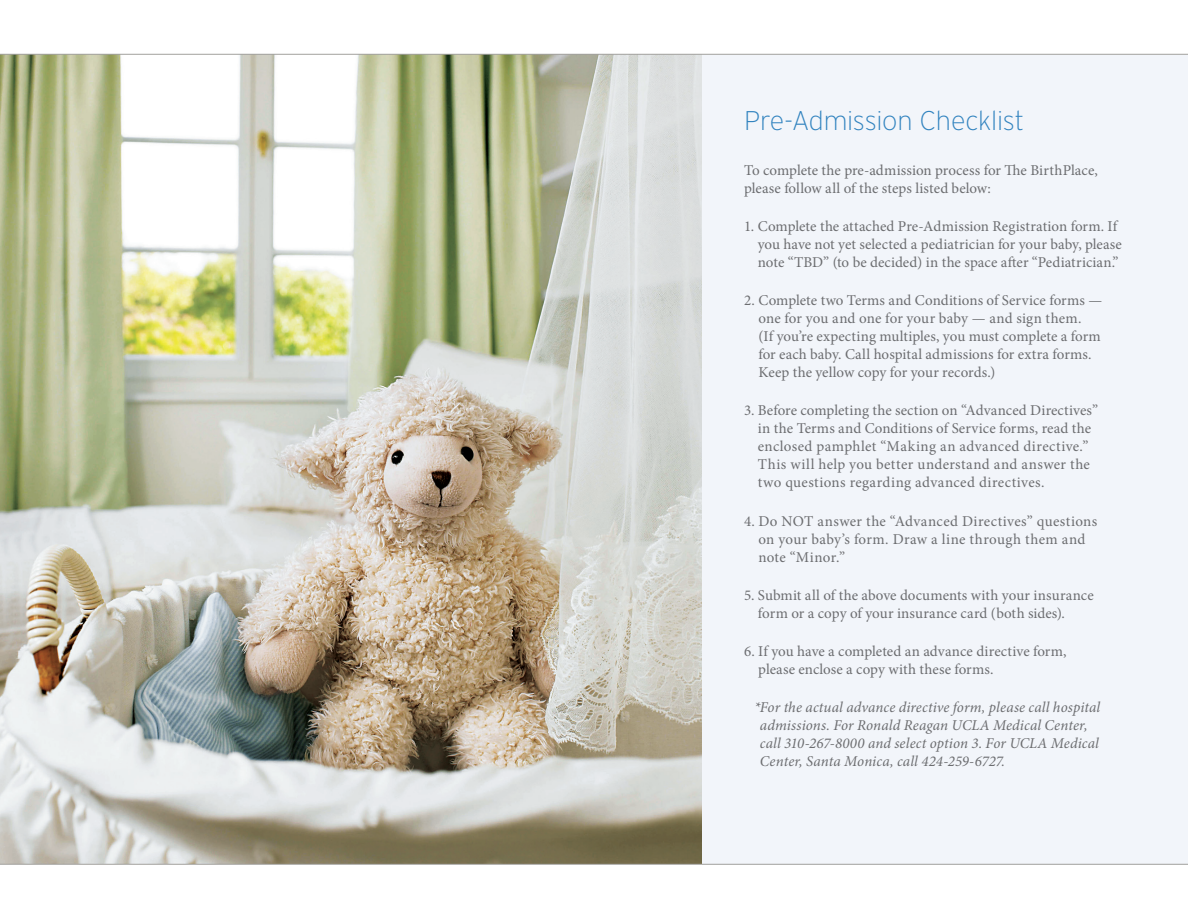
<style>
.page{position:relative;width:1188px;height:918px;background:#fff}
.page>*{position:absolute;margin:0;border:0;box-sizing:border-box;transform-origin:0 0}
.t1{font:200 27px "Interstate";letter-spacing:-.01em;color:#3183bf}
.t2{font:15px/18px "Minion Pro";letter-spacing:.01em;color:#6c6d70}
.t3{font:italic 15px/18px "Minion Pro";letter-spacing:.005em;color:#6c6d70}
</style>
<div class="page">
<img style="left:0;top:55px;width:702px;height:809px">
<div style="left:702px;top:54px;width:486px;height:810px;background:#f2f5fa"></div>
<hr style="left:0;top:54px;width:1188px;height:1px;background:#a2a19e">
<hr style="left:0;top:864px;width:1188px;height:1px;background:#a2a19e">
<h1 class="t1" style="left:744px;top:105px;width:282px">Pre-Admission Checklist</h1>
<p class="t2" style="left:744px;top:161px;width:355px">To complete the pre-admission process for The BirthPlace, please follow all of the steps listed below:</p>
<p class="t2" style="left:758px;top:217px;width:366px;text-indent:-14px">1. Complete the attached Pre-Admission Registration form. If you have not yet selected a pediatrician for your baby, please note “TBD” (to be decided) in the space after “Pediatrician.”</p>
<p class="t2" style="left:758px;top:291px;width:345px;text-indent:-14px">2. Complete two Terms and Conditions of Service forms — one for you and one for your baby — and sign them.<br>(If you’re expecting multiples, you must complete a form for each baby. Call hospital admissions for extra forms.<br>Keep the yellow copy for your records.)</p>
<p class="t2" style="left:758px;top:402px;width:342px;text-indent:-14px">3. Before completing the section on “Advanced Directives” in the Terms and Conditions of Service forms, read the enclosed pamphlet “Making an advanced directive.” This will help you better understand and answer the two questions regarding advanced directives.</p>
<p class="t2" style="left:758px;top:512px;width:340px;text-indent:-14px">4. Do NOT answer the “Advanced Directives” questions on your baby’s form. Draw a line through them and note “Minor.”</p>
<p class="t2" style="left:758px;top:586px;width:337px;text-indent:-14px">5. Submit all of the above documents with your insurance form or a copy of your insurance card (both sides).</p>
<p class="t2" style="left:758px;top:642px;width:310px;text-indent:-14px">6. If you have a completed an advance directive form, please enclose a copy with these forms.</p>
<p class="t3" style="left:760px;top:699px;width:342px;text-indent:-6px">*For the actual advance directive form, please call hospital admissions. For Ronald Reagan UCLA Medical Center, call 310-267-8000 and select option 3. For UCLA Medical Center, Santa Monica, call 424-259-6727.</p>
</div>
